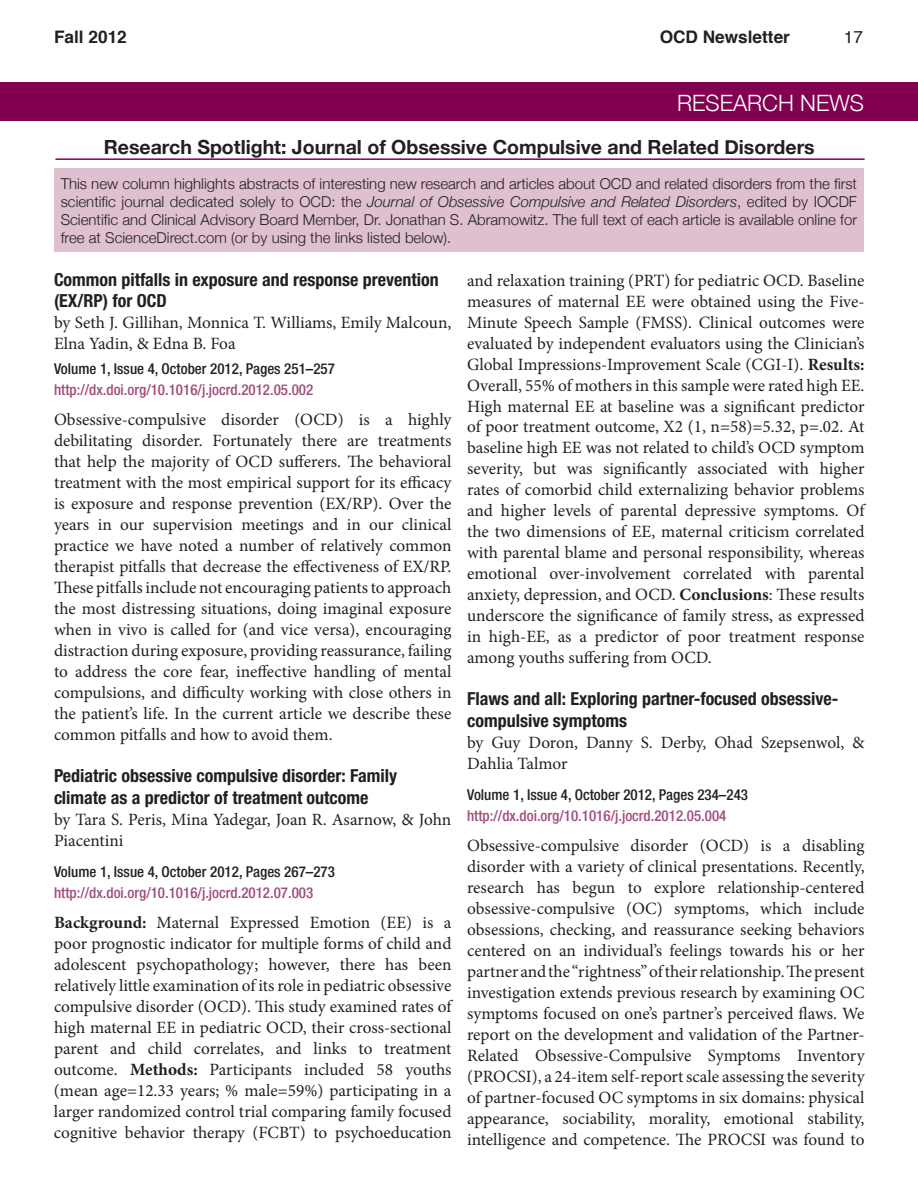
<style>
.page{position:relative;width:918px;height:1188px;background:#fff}
.page>*{position:absolute;margin:0;border:0;box-sizing:border-box;transform-origin:0 0}
.t1{font:300 22.5px "Helvetica Neue";color:#fff}
.Intro{font:700 19.5px "Helvetica Neue";color:#231f20}
.Abstract_Headline{font:700 condensed 18px/21.6px "Helvetica Neue LT Std";color:#231f20}
.Body{font:17.25px/21px "Minion Pro";color:#231f20;text-align:justify}
.t2{font:700 17.25px "Helvetica";color:#231f20}
.t3{font:17.25px "Helvetica";color:#231f20}
.Body-2{font:300 15px/18px "Helvetica Neue";color:#231f20;text-align:justify}
.Web_URL{font:500 condensed 15px "Helvetica Neue LT Std";color:#a14c7b}
.Citation{font:500 condensed 15px "Helvetica Neue LT Std";color:#231f20}
.s1{font-style:italic}
.s2{font-weight:700}
</style>
<div class="page">
<hr style="left:55px;top:158px;width:810px;height:2px;background:#820052">
<div style="left:0;top:82px;width:918px;height:39px;background:#820052"></div>
<div style="left:54px;top:168px;width:810px;height:84px;background:#dec0d0"></div>
<p class="t2" style="left:54px;top:23px;width:74px">Fall 2012</p>
<p class="t2" style="left:660px;top:23px;width:132px">OCD Newsletter</p>
<p class="t3" style="left:844px;top:23px;width:21px">17</p>
<p class="t1" style="left:677px;top:85px;width:188px">RESEARCH NEWS</p>
<p class="Intro" style="left:104px;top:129px;width:712px">Research Spotlight: Journal of Obsessive Compulsive and Related Disorders</p>
<p class="Body-2" style="left:61px;top:174px;width:798px">This new column highlights abstracts of interesting new research and articles about OCD and related disorders from the first scientific journal dedicated solely to OCD: the <span class="s1">Journal of Obsessive Compulsive and Related Disorders</span>, edited by IOCDF Scientific and Clinical Advisory Board Member, Dr. Jonathan S. Abramowitz. The full text of each article is available online for free at ScienceDirect.com (or by using the links listed below).</p>
<p class="Abstract_Headline" style="left:54px;top:268px;width:386px">Common pitfalls in exposure and response prevention (EX/RP) for OCD</p>
<p class="Body" style="left:54px;top:313px;width:399px">by Seth J. Gillihan, Monnica T. Williams, Emily Malcoun,<br>Elna Yadin, &amp; Edna B. Foa</p>
<p class="Citation" style="left:54px;top:360px;width:282px">Volume 1, Issue 4, October 2012, Pages 251–257</p>
<p class="Web_URL" style="left:54px;top:381px;width:261px">http://dx.doi.org/10.1016/j.jocrd.2012.05.002</p>
<p class="Body" style="left:54px;top:409px;width:399px">Obsessive-compulsive disorder (OCD) is a highly debilitating disorder. Fortunately there are treatments that help the majority of OCD sufferers. The behavioral treatment with the most empirical support for its efficacy is exposure and response prevention (EX/RP). Over the years in our supervision meetings and in our clinical practice we have noted a number of relatively common therapist pitfalls that decrease the effectiveness of EX/RP.<br>These pitfalls include not encouraging patients to approach the most distressing situations, doing imaginal exposure when in vivo is called for (and vice versa), encouraging distraction during exposure, providing reassurance, failing to address the core fear, ineffective handling of mental compulsions, and difficulty working with close others in the patient’s life. In the current article we describe these common pitfalls and how to avoid them.</p>
<p class="Abstract_Headline" style="left:54px;top:765px;width:345px">Pediatric obsessive compulsive disorder: Family climate as a predictor of treatment outcome</p>
<p class="Body" style="left:54px;top:809px;width:399px">by Tara S. Peris, Mina Yadegar, Joan R. Asarnow, &amp; John<br>Piacentini</p>
<p class="Citation" style="left:54px;top:863px;width:282px">Volume 1, Issue 4, October 2012, Pages 267–273</p>
<p class="Web_URL" style="left:54px;top:884px;width:261px">http://dx.doi.org/10.1016/j.jocrd.2012.07.003</p>
<p class="Body" style="left:54px;top:912px;width:399px"><span class="s2">Background:</span> Maternal Expressed Emotion (EE) is a poor prognostic indicator for multiple forms of child and adolescent psychopathology; however, there has been relatively little examination of its role in pediatric obsessive compulsive disorder (OCD). This study examined rates of high maternal EE in pediatric OCD, their cross-sectional parent and child correlates, and links to treatment outcome. <span class="s2">Methods:</span> Participants included 58 youths (mean age=12.33 years; % male=59%) participating in a larger randomized control trial comparing family focused cognitive behavior therapy (FCBT) to psychoeducation</p>
<p class="Body" style="left:467px;top:270px;width:399px">and relaxation training (PRT) for pediatric OCD. Baseline measures of maternal EE were obtained using the Five-Minute Speech Sample (FMSS). Clinical outcomes were evaluated by independent evaluators using the Clinician’s Global Impressions-Improvement Scale (CGI-I). <span class="s2">Results:<br></span>Overall, 55% of mothers in this sample were rated high EE.<br>High maternal EE at baseline was a significant predictor of poor treatment outcome, X2 (1, n=58)=5.32, p=.02. At baseline high EE was not related to child’s OCD symptom severity, but was significantly associated with higher rates of comorbid child externalizing behavior problems and higher levels of parental depressive symptoms. Of the two dimensions of EE, maternal criticism correlated with parental blame and personal responsibility, whereas emotional over-involvement correlated with parental anxiety, depression, and OCD. <span class="s2">Conclusions</span>: These results underscore the significance of family stress, as expressed in high-EE, as a predictor of poor treatment response among youths suffering from OCD.</p>
<p class="Abstract_Headline" style="left:467px;top:688px;width:373px">Flaws and all: Exploring partner-focused obsessive&shy;compulsive symptoms</p>
<p class="Body" style="left:467px;top:732px;width:399px">by Guy Doron, Danny S. Derby, Ohad Szepsenwol, &amp;<br>Dahlia Talmor</p>
<p class="Citation" style="left:467px;top:786px;width:282px">Volume 1, Issue 4, October 2012, Pages 234–243</p>
<p class="Web_URL" style="left:467px;top:807px;width:261px">http://dx.doi.org/10.1016/j.jocrd.2012.05.004</p>
<p class="Body" style="left:467px;top:836px;width:399px">Obsessive-compulsive disorder (OCD) is a disabling disorder with a variety of clinical presentations. Recently, research has begun to explore relationship-centered obsessive-compulsive (OC) symptoms, which include obsessions, checking, and reassurance seeking behaviors centered on an individual’s feelings towards his or her partner and the “rightness” of their relationship. The present investigation extends previous research by examining OC symptoms focused on one’s partner’s perceived flaws. We report on the development and validation of the Partner-Related Obsessive-Compulsive Symptoms Inventory (PROCSI), a 24-item self-report scale assessing the severity of partner-focused OC symptoms in six domains: physical appearance, sociability, morality, emotional stability, intelligence and competence. The PROCSI was found to</p>
</div>
